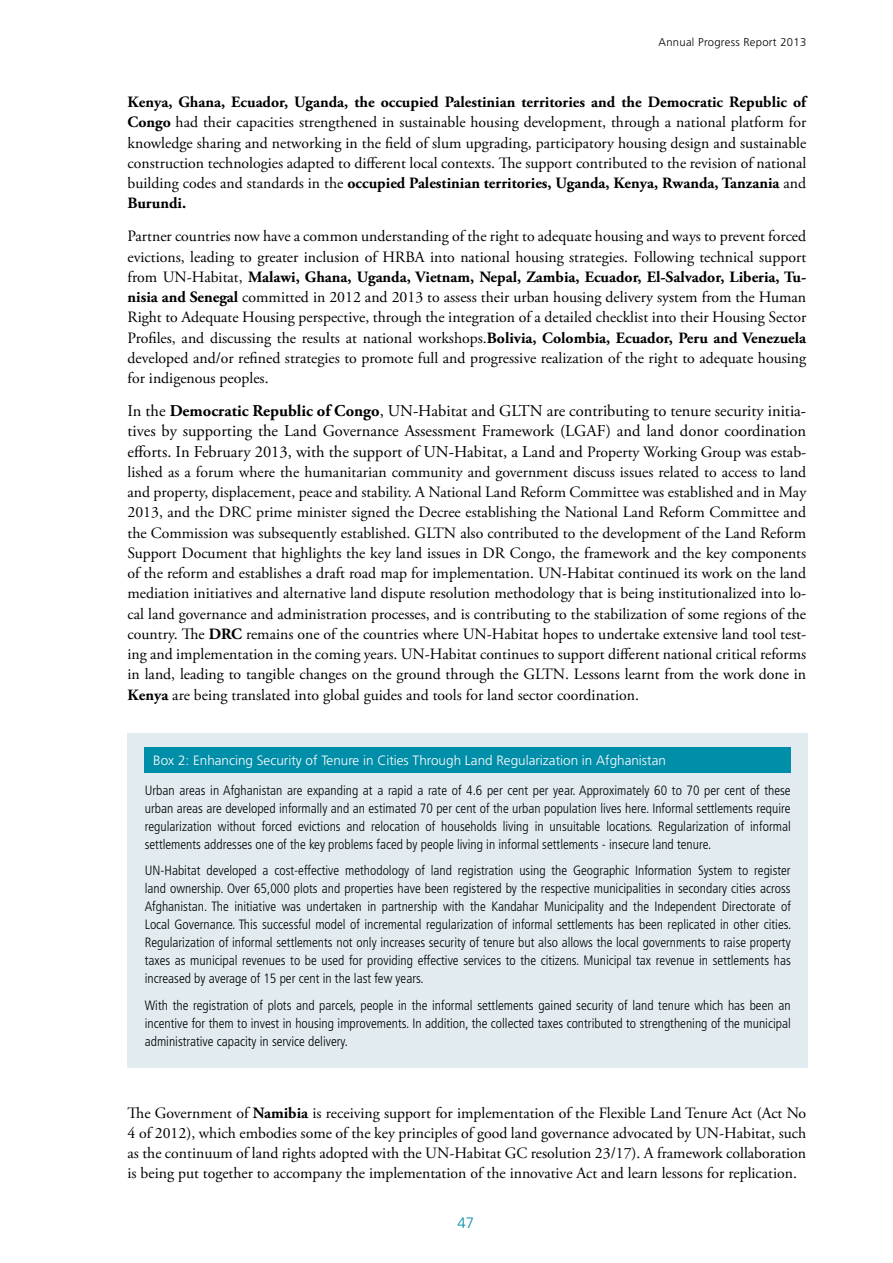
<style>
.page{position:relative;width:893px;height:1263px;background:#fff}
.page>*{position:absolute;margin:0;border:0;box-sizing:border-box;transform-origin:0 0}
.t1{font:16.5px/20.2px "Adobe Garamond Pro";color:#000;text-align:justify}
.t2{font:15.75px/20.2px "Adobe Garamond Pro";color:#000;text-align:justify}
.t3{font:300 15px "Frutiger";color:#008ea9}
.t4{font:300 condensed 13.5px/18px "Frutiger LT Std";color:#000;text-align:justify}
.t5{font:300 13.5px "Frutiger LT Std";color:#fff}
.t6{font:300 11.25px "Frutiger";letter-spacing:.025em;color:#000}
.s1{font-weight:700}
.s2{font-size:15.75px}
</style>
<div class="page">
<div style="left:128px;top:733px;width:680px;height:335px;background:#e2ecf0"></div>
<div style="left:145px;top:747px;width:646px;height:26px;background:#008ea9"></div>
<p class="t6" style="left:659px;top:35px;width:149px">Annual Progress Report 2013</p>
<p class="t2" style="left:128px;top:93px;width:680px"><span class="s1">Kenya, Ghana, Ecuador, Uganda, the occupied Palestinian territories and the Democratic Republic of Congo</span> had their capacities strengthened in sustainable housing development, through a national platform for knowledge sharing and networking in the field of slum upgrading, participatory housing design and sustainable construction technologies adapted to different local contexts. The support contributed to the revision of national building codes and standards in the <span class="s1">occupied Palestinian territories, Uganda, Kenya, Rwanda, Tanzania</span> and <span class="s1">Burundi.</span></p>
<p class="t2" style="left:128px;top:227px;width:680px">Partner countries now have a common understanding of the right to adequate housing and ways to prevent forced evictions, leading to greater inclusion of HRBA into national housing strategies. Following technical support from UN-Habitat, <span class="s1">Malawi, Ghana, Uganda, Vietnam, Nepal, Zambia, Ecuador, El-Salvador, Liberia, Tu&shy;nisia and Senegal</span> committed in 2012 and 2013 to assess their urban housing delivery system from the Human Right to Adequate Housing perspective, through the integration of a detailed checklist into their Housing Sector Profiles, and discussing the results at national workshops.<span class="s1">Bolivia, Colombia, Ecuador, Peru and Venezuela </span>developed and/or refined strategies to promote full and progressive realization of the right to adequate housing for indigenous peoples.</p>
<p class="t1" style="left:128px;top:401px;width:680px">In the <span class="s1">Democratic Republic of Congo</span>, UN-Habitat and GLTN are contributing to tenure security initia&shy;tives by supporting the Land Governance Assessment Framework (LGAF) and land donor coordination efforts. In February 2013, with the support of UN-Habitat, a Land and <span class="s2">Property Working Group was estab-</span></p>
<p class="t2" style="left:128px;top:462px;width:680px">lished as a forum where the humanitarian community and government discuss issues related to access to land and property, displacement, peace and stability. A National Land Reform Committee was established and in May 2013, and the DRC prime minister signed the Decree establishing the National Land Reform Committee and the Commission was subsequently established. GLTN also contributed to the development of the Land Reform Support Document that highlights the key land issues in DR Congo, the framework and the key components of the reform and establishes a draft road map for implementation. UN-Habitat continued its work on the land mediation initiatives and alternative land dispute resolution methodology that is being institutionalized into lo&shy;cal land governance and administration processes, and is contributing to the stabilization of some regions of the country. The <span class="s1">DRC</span> remains one of the countries where UN-Habitat hopes to undertake extensive land tool test&shy;ing and implementation in the coming years. UN-Habitat continues to support different national critical reforms in land, leading to tangible changes on the ground through the GLTN. Lessons learnt from the work done in <span class="s1">Kenya</span> are being translated into global guides and tools for land sector coordination.</p>
<p class="t5" style="left:153px;top:753px;width:514px">Box 2: Enhancing Security of Tenure in Cities Through Land Regularization in Afghanistan</p>
<p class="t4" style="left:145px;top:781px;width:647px">Urban areas in Afghanistan are expanding at a rapid a rate of 4.6 per cent per year. Approximately 60 to 70 per cent of these urban areas are developed informally and an estimated 70 per cent of the urban population lives here. Informal settlements require regularization without forced evictions and relocation of households living in unsuitable locations. Regularization of informal settlements addresses one of the key problems faced by people living in informal settlements - insecure land tenure.</p>
<p class="t4" style="left:145px;top:862px;width:648px">UN-Habitat developed a cost-effective methodology of land registration using the Geographic Information System to register land ownership. Over 65,000 plots and properties have been registered by the respective municipalities in secondary cities across Afghanistan. The initiative was undertaken in partnership with the Kandahar Municipality and the Independent Directorate of Local Governance. This successful model of incremental regularization of informal settlements has been replicated in other cities.<br>Regularization of informal settlements not only increases security of tenure but also allows the local governments to raise property taxes as municipal revenues to be used for providing effective services to the citizens. Municipal tax revenue in settlements has increased by average of 15 per cent in the last few years.</p>
<p class="t4" style="left:145px;top:996px;width:647px">With the registration of plots and parcels, people in the informal settlements gained security of land tenure which has been an incentive for them to invest in housing improvements. In addition, the collected taxes contributed to strengthening of the municipal administrative capacity in service delivery.</p>
<p class="t2" style="left:128px;top:1103px;width:680px">The Government of <span class="s1">Namibia</span> is receiving support for implementation of the Flexible Land Tenure Act (Act No 4 of 2012), which embodies some of the key principles of good land governance advocated by UN-Habitat, such as the continuum of land rights adopted with the UN-Habitat GC resolution 23/17). A framework collaboration is being put together to accompany the implementation of the innovative Act and learn lessons for replication.</p>
<p class="t3" style="left:458px;top:1214px;width:18px">47</p>
</div>
